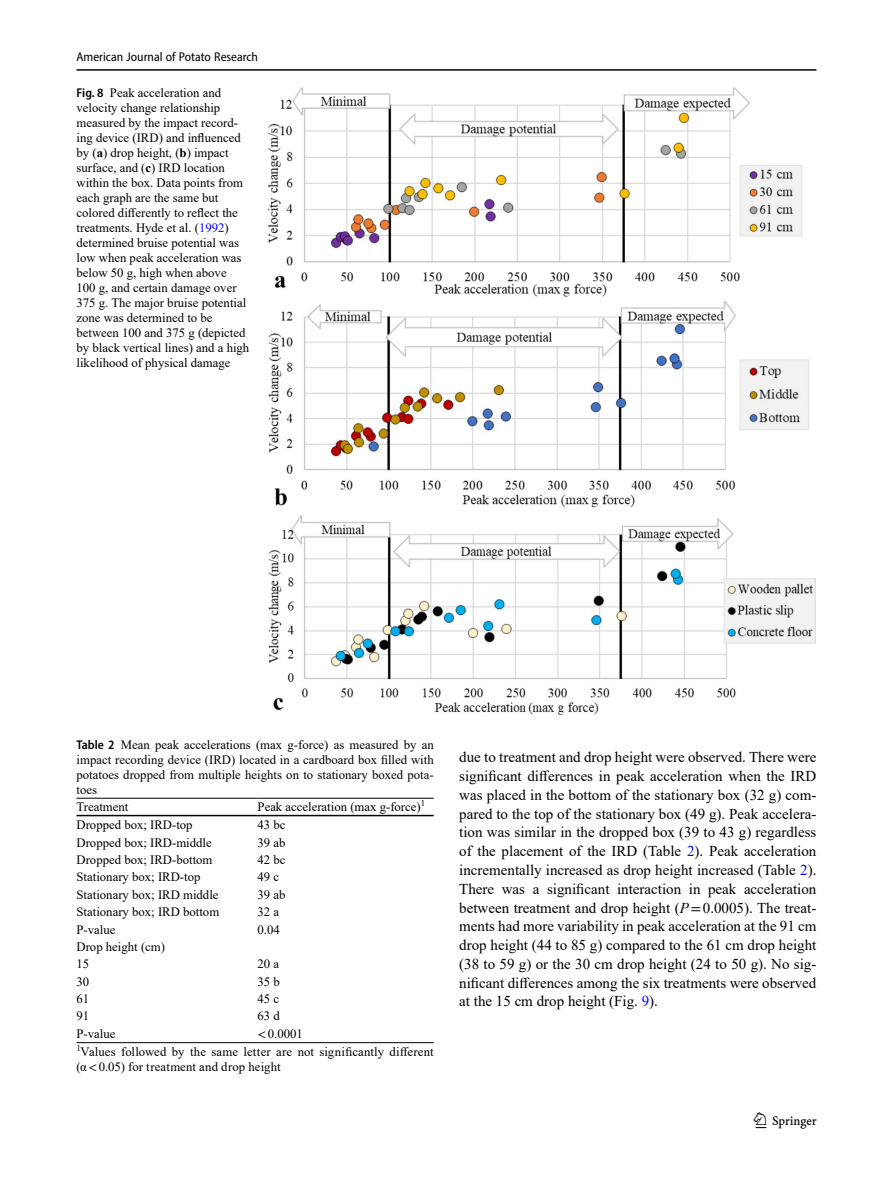
<style>
.page{position:relative;width:893px;height:1187px;background:#fff}
.page>*{position:absolute;margin:0;border:0;box-sizing:border-box;transform-origin:0 0}
.t1{font:22.5px "Springnew";color:#000}
.Body_Text{font:15px/18.8px "Times New Roman";color:#000;text-align:justify}
.Figure_Caption_Side{font:12.75px/15px "Times New Roman";color:#000}
.Table_Body{font:12.75px "Times New Roman";color:#000}
.Table_Caption{font:12.75px/15px "Times New Roman";color:#000;text-align:justify}
.Table_Footnote{font:12.75px/15px "Times New Roman";letter-spacing:.01em;color:#000}
.Table_Head{font:12.75px "Times New Roman";color:#000}
.t2{font:semi-condensed 12.75px "Myriad Pro";color:#000}
.s1{font-family:"Myriad Pro";font-weight:600;font-stretch:semi-condensed}
.s2{font-weight:700}
.s3{color:#00f}
.s4{font-family:"STIX"}
.s5{font-style:italic}
</style>
<div class="page">
<hr style="left:77px;top:69px;width:739px;height:2px;background:#000">
<hr style="left:77px;top:814px;width:181px;height:2px;background:#000">
<hr style="left:258px;top:797px;width:176px;height:1px;background:#000">
<hr style="left:258px;top:814px;width:176px;height:2px;background:#000">
<hr style="left:258px;top:1042px;width:176px;height:1px;background:#000">
<hr style="left:77px;top:1042px;width:181px;height:1px;background:#000">
<hr style="left:77px;top:797px;width:181px;height:1px;background:#000">
<img style="left:268px;top:87px;width:548px;height:628px">
<p class="t2" style="left:77px;top:49px;width:183px">American Journal of Potato Research</p>
<p class="Figure_Caption_Side" style="left:77px;top:84px;width:174px"><span class="s1">Fig. 8</span> Peak acceleration and velocity change relationship measured by the impact record&shy;ing device (IRD) and influenced by (<span class="s2">a</span>) drop height, (<span class="s2">b</span>) impact surface, and (<span class="s2">c</span>) IRD location within the box. Data points from each graph are the same but colored differently to reflect the treatments. Hyde et al. (<span class="s3">1992</span>) determined bruise potential was low when peak acceleration was below 50 g, high when above<br>100 g, and certain damage over<br>375 g. The major bruise potential zone was determined to be between 100 and 375 g (depicted by black vertical lines) and a high likelihood of physical damage</p>
<p class="Table_Caption" style="left:77px;top:736px;width:359px"><span class="s1">Table 2</span> Mean peak accelerations (max g-force) as measured by an impact recording device (IRD) located in a cardboard box filled with potatoes dropped from multiple heights on to stationary boxed pota&shy;toes</p>
<p class="Table_Head" style="left:77px;top:798px;width:53px">Treatment</p>
<p class="Table_Head" style="left:258px;top:798px;width:169px">Peak acceleration (max g-force)<sup>1</sup></p>
<p class="Table_Body" style="left:77px;top:816px;width:118px">Dropped box; IRD-top</p>
<p class="Table_Body" style="left:258px;top:816px;width:29px">43 bc</p>
<p class="Table_Body" style="left:77px;top:833px;width:137px">Dropped box; IRD-middle</p>
<p class="Table_Body" style="left:258px;top:833px;width:29px">39 ab</p>
<p class="Table_Body" style="left:77px;top:850px;width:137px">Dropped box; IRD-bottom</p>
<p class="Table_Body" style="left:258px;top:850px;width:29px">42 bc</p>
<p class="Table_Body" style="left:77px;top:868px;width:125px">Stationary box; IRD-top</p>
<p class="Table_Body" style="left:258px;top:868px;width:23px">49 c</p>
<p class="Table_Body" style="left:77px;top:885px;width:144px">Stationary box; IRD middle</p>
<p class="Table_Body" style="left:258px;top:885px;width:29px">39 ab</p>
<p class="Table_Body" style="left:77px;top:902px;width:144px">Stationary box; IRD bottom</p>
<p class="Table_Body" style="left:258px;top:902px;width:23px">32 a</p>
<p class="Table_Body" style="left:77px;top:920px;width:40px">P-value</p>
<p class="Table_Body" style="left:258px;top:920px;width:24px">0.04</p>
<p class="Table_Body" style="left:77px;top:937px;width:90px">Drop height (cm)</p>
<p class="Table_Body" style="left:77px;top:954px;width:14px">15</p>
<p class="Table_Body" style="left:258px;top:954px;width:23px">20 a</p>
<p class="Table_Body" style="left:77px;top:972px;width:14px">30</p>
<p class="Table_Body" style="left:258px;top:972px;width:24px">35 b</p>
<p class="Table_Body" style="left:77px;top:989px;width:14px">61</p>
<p class="Table_Body" style="left:258px;top:989px;width:23px">45 c</p>
<p class="Table_Body" style="left:77px;top:1006px;width:14px">91</p>
<p class="Table_Body" style="left:258px;top:1006px;width:24px">63 d</p>
<p class="Table_Body" style="left:77px;top:1024px;width:40px">P-value</p>
<p class="Table_Body" style="left:258px;top:1025px;width:47px"><span class="s4">&lt;</span>0.0001</p>
<p class="Table_Footnote" style="left:77px;top:1043px;width:359px"><sup>1</sup>Values followed by the same letter are not significantly different (α<span class="s4">&lt;</span>0.05) for treatment and drop height</p>
<p class="Body_Text" style="left:459px;top:747px;width:359px">due to treatment and drop height were observed. There were significant differences in peak acceleration when the IRD was placed in the bottom of the stationary box (32 g) com&shy;pared to the top of the stationary box (49 g). Peak accelera&shy;tion was similar in the dropped box (39 to 43 g) regardless of the placement of the IRD (Table <span class="s3">2</span>). Peak acceleration incrementally increased as drop height increased (Table <span class="s3">2</span>).<br>There was a significant interaction in peak acceleration between treatment and drop height (<span class="s5">P</span><span class="s4">=</span>0.0005). The treat&shy;ments had more variability in peak acceleration at the 91 cm drop height (44 to 85 g) compared to the 61 cm drop height (38 to 59 g) or the 30 cm drop height (24 to 50 g). No sig&shy;nificant differences among the six treatments were observed at the 15 cm drop height (Fig. <span class="s3">9</span>).</p>
<h1 class="t1" style="left:756px;top:1107px;width:63px">1 3</h1>
</div>
